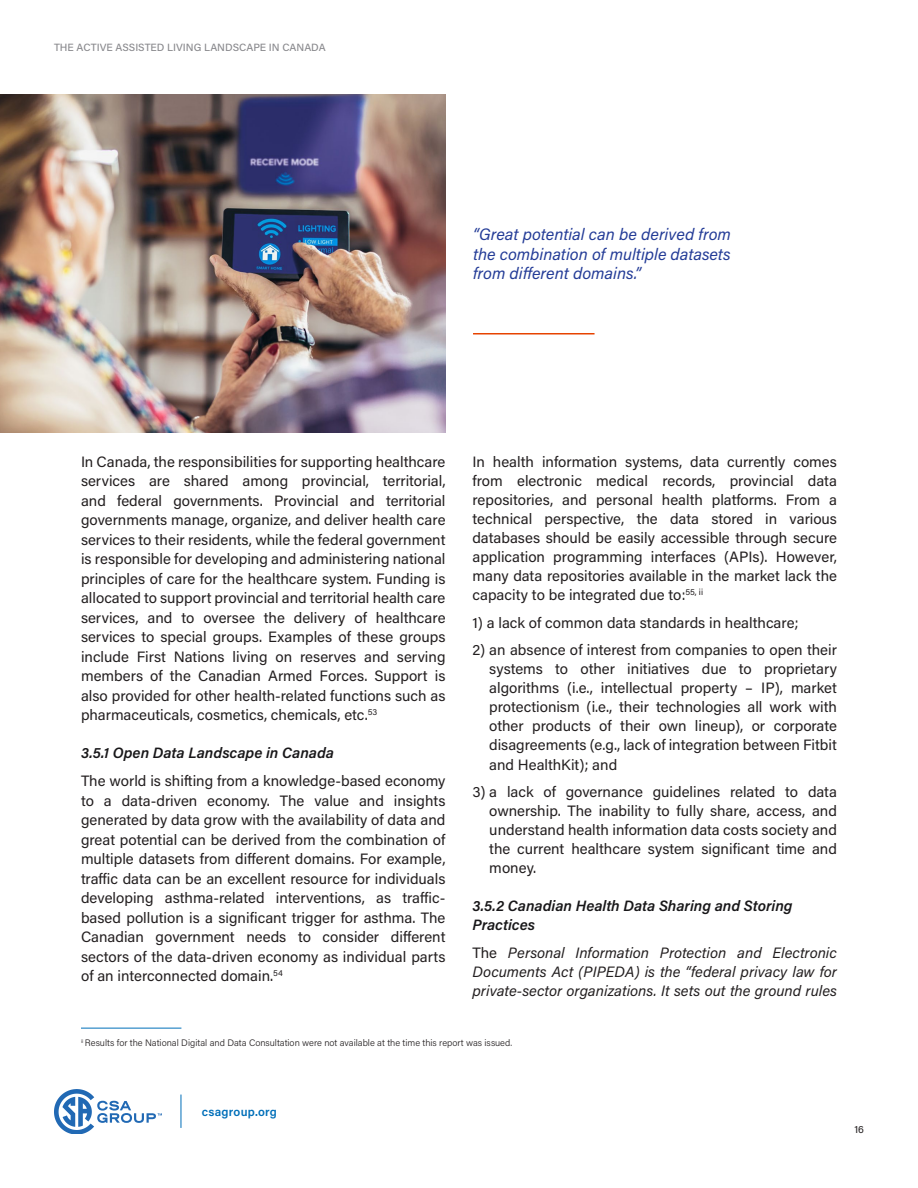
<style>
.page{position:relative;width:918px;height:1188px;background:#fff}
.page>*{position:absolute;margin:0;border:0;box-sizing:border-box;transform-origin:0 0}
.t1{font:italic 16.5px/19.8px "Acumin Pro";color:#243c97;text-align:justify}
.t2{font:15px/19.5px "Acumin Pro";color:#231f20;text-align:justify}
.t3{font:italic 15px/19.2px "Acumin Pro";color:#231f20;text-align:justify}
.t4{font:italic 600 15px/19.2px "Acumin Pro";color:#181719}
.t5{font:600 12px "Acumin Pro";letter-spacing:.02em;color:#006fb9}
.t6{font:500 10.5px "Acumin Pro";color:#8a8a8e}
.t7{font:10.5px "Acumin Pro";color:#231f20}
.t8{font:300 9.3px "Acumin Pro";color:#231f20}
.s1{font-style:normal}
</style>
<div class="page">
<hr style="left:181px;top:1095px;width:1px;height:33px;background:#006fb9">
<svg style="left:54px;top:1089px;width:108px;height:45px"></svg>
<img style="left:0;top:94px;width:446px;height:338px">
<hr style="left:473px;top:333px;width:122px;height:1px;background:#e74300">
<hr style="left:81px;top:1028px;width:100px;height:1px;background:#006fb9">
<p class="t6" style="left:54px;top:40px;width:273px">THE ACTIVE ASSISTED LIVING LANDSCAPE IN CANADA</p>
<p class="t1" style="left:473px;top:223px;width:259px">“Great potential can be derived from the combination of multiple datasets from different domains.”</p>
<p class="t2" style="left:81px;top:451px;width:366px">In Canada, the responsibilities for supporting healthcare services are shared among provincial, territorial, and federal governments. Provincial and territorial governments manage, organize, and deliver health care services to their residents, while the federal government is responsible for developing and administering national principles of care for the healthcare system. Funding is allocated to support provincial and territorial health care services, and to oversee the delivery of healthcare services to special groups. Examples of these groups include First Nations living on reserves and serving members of the Canadian Armed Forces. Support is also provided for other health-related functions such as pharmaceuticals, cosmetics, chemicals, etc.<sup>53</sup></p>
<p class="t4" style="left:81px;top:743px;width:255px">3.5.1 Open Data Landscape in Canada</p>
<p class="t2" style="left:81px;top:770px;width:366px">The world is shifting from a knowledge-based economy to a data-driven economy. The value and insights generated by data grow with the availability of data and great potential can be derived from the combination of multiple datasets from different domains. For example, traffic data can be an excellent resource for individuals developing asthma-related interventions, as traffic&shy;based pollution is a significant trigger for asthma. The Canadian government needs to consider different sectors of the data-driven economy as individual parts of an interconnected domain.<sup>54</sup></p>
<p class="t2" style="left:472px;top:451px;width:366px">In health information systems, data currently comes from electronic medical records, provincial data repositories, and personal health platforms. From a technical perspective, the data stored in various databases should be easily accessible through secure application programming interfaces (APIs). However, many data repositories available in the market lack the capacity to be integrated due to:<sup>55,</sup> <sup>ii</sup></p>
<p class="t2" style="left:472px;top:612px;width:328px">1) a lack of common data standards in healthcare;</p>
<p class="t2" style="left:489px;top:639px;width:349px;text-indent:-17px">2) an absence of interest from companies to open their systems to other initiatives due to proprietary algorithms (i.e., intellectual property – IP), market protectionism (i.e., their technologies all work with other products of their own lineup), or corporate disagreements (e.g., lack of integration between Fitbit and HealthKit); and</p>
<p class="t2" style="left:489px;top:781px;width:349px;text-indent:-17px">3) a lack of governance guidelines related to data ownership. The inability to fully share, access, and understand health information data costs society and the current healthcare system significant time and money.</p>
<p class="t4" style="left:472px;top:896px;width:322px">3.5.2 Canadian Health Data Sharing and Storing<br>Practices</p>
<p class="t3" style="left:472px;top:942px;width:366px"><span class="s1">The</span> Personal Information Protection and Electronic Documents Act (PIPEDA) is the “federal privacy law for private-sector organizations. It sets out the ground rules</p>
<p class="t8" style="left:81px;top:1037px;width:433px"><sup>ii</sup> Results for the National Digital and Data Consultation were not available at the time this report was issued.</p>
<p class="t5" style="left:202px;top:1104px;width:77px">csagroup.org</p>
<p class="t7" style="left:854px;top:1122px;width:11px">16</p>
</div>
